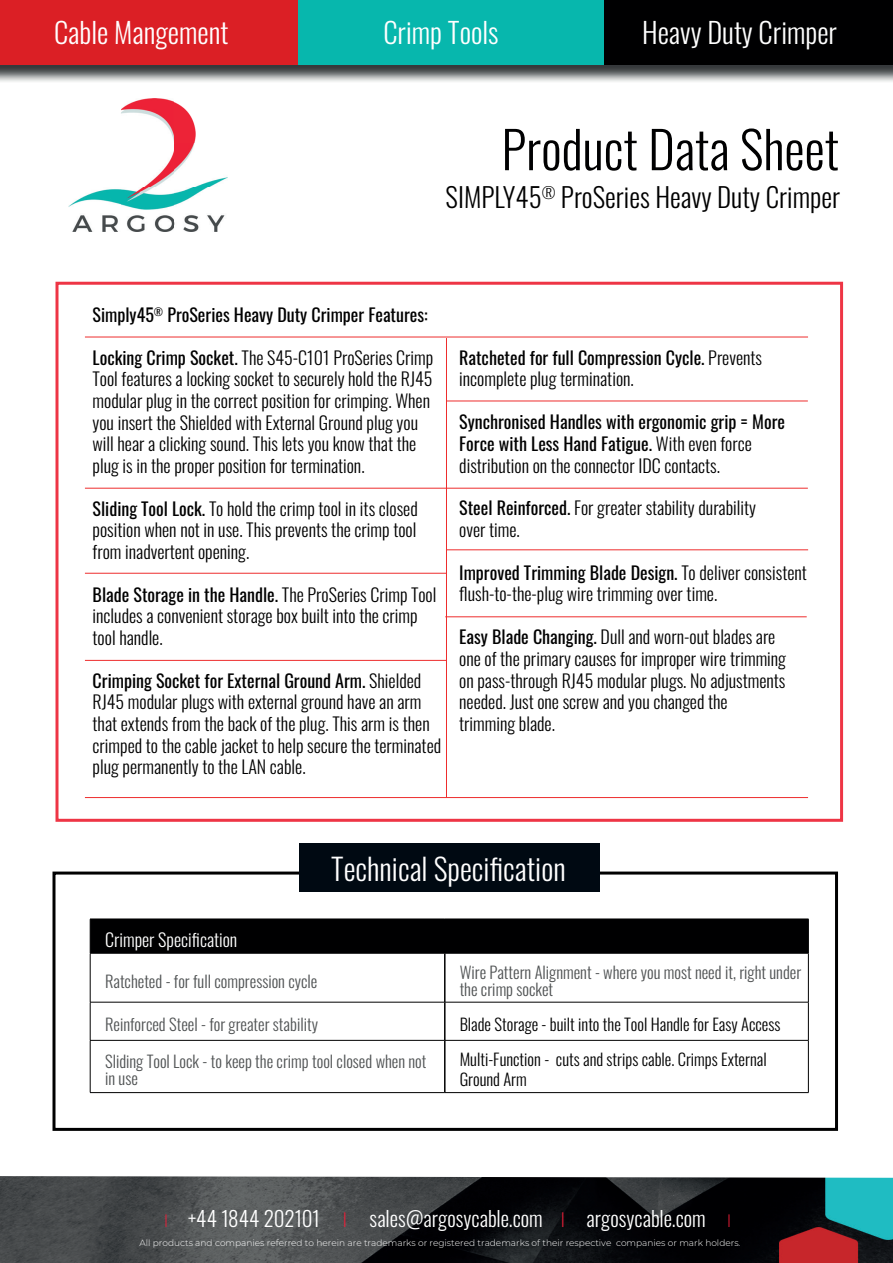
<style>
.page{position:relative;width:893px;height:1263px;background:#fff}
.page>*{position:absolute;margin:0;border:0;box-sizing:border-box;transform-origin:0 0}
.t1{font:300 51px "Oswald";color:#000001}
.t2{font:300 30px "Oswald";color:#fff}
.t3{font:300 28.5px "Oswald";color:#fff}
.t4{font:300 27px "Oswald";color:#000001}
.t5{font:300 21px "Oswald";color:#fff}
.t6{font:300 18px/21.6px "Oswald";color:#000001}
.t7{font:18px/21.6px "Oswald";color:#000001}
.t8{font:300 18px "Oswald";color:#fff}
.t9{font:300 16.5px/16.5px "Oswald";color:#4f5253}
.t10{font:300 16.5px/19.8px "Oswald";color:#000001}
.t11{font:300 9px "Montserrat";color:#fff}
.s1{font-weight:400}
.s2{font-weight:300}
.s3{font-family:"Montserrat";font-size:18px;color:#ed1e38}
.s4{font-family:"Montserrat";color:#ed1e38}
</style>
<div class="page">
<div style="left:56px;top:282px;width:787px;height:540px;border:3px solid #ee3545"></div>
<div style="left:52px;top:871px;width:786px;height:260px;border:3px solid #000001"></div>
<img style="left:68px;top:99px;width:159px;height:133px">
<img style="left:0;top:64px;width:893px;height:18px">
<div style="left:0;top:0;width:893px;height:64px;background:#db1f25"></div>
<div style="left:596px;top:0;width:297px;height:64px;background:#000001"></div>
<div style="left:298px;top:0;width:305px;height:64px;background:#07b7ad"></div>
<img style="left:0;top:1176px;width:893px;height:87px">
<div style="left:299px;top:843px;width:301px;height:48px;background:#000912"></div>
<div style="left:91px;top:920px;width:717px;height:33px;background:#000001"></div>
<hr style="left:90px;top:919px;width:355px;height:1px;background:#000001">
<hr style="left:90px;top:919px;width:1px;height:34px;background:#000001">
<hr style="left:445px;top:919px;width:364px;height:1px;background:#000001">
<hr style="left:808px;top:919px;width:1px;height:34px;background:#000001">
<hr style="left:90px;top:953px;width:355px;height:1px;background:#000001">
<hr style="left:90px;top:953px;width:1px;height:49px;background:#000001">
<hr style="left:445px;top:953px;width:364px;height:1px;background:#000001">
<hr style="left:808px;top:953px;width:1px;height:49px;background:#000001">
<hr style="left:90px;top:1002px;width:355px;height:1px;background:#000001">
<hr style="left:90px;top:1002px;width:1px;height:38px;background:#000001">
<hr style="left:445px;top:1002px;width:364px;height:1px;background:#000001">
<hr style="left:808px;top:1002px;width:1px;height:38px;background:#000001">
<hr style="left:445px;top:1040px;width:364px;height:1px;background:#000001">
<hr style="left:808px;top:1040px;width:1px;height:52px;background:#000001">
<hr style="left:445px;top:1092px;width:364px;height:1px;background:#000001">
<hr style="left:444px;top:919px;width:2px;height:34px;background:#000001">
<hr style="left:444px;top:953px;width:2px;height:49px;background:#000001">
<hr style="left:444px;top:1002px;width:2px;height:38px;background:#000001">
<hr style="left:90px;top:1040px;width:355px;height:1px;background:#000001">
<hr style="left:90px;top:1040px;width:1px;height:52px;background:#000001">
<hr style="left:90px;top:1092px;width:355px;height:1px;background:#000001">
<hr style="left:444px;top:1040px;width:2px;height:52px;background:#000001">
<hr style="left:85px;top:488px;width:723px;height:1px;background:#ee2d2d">
<hr style="left:85px;top:573px;width:361px;height:1px;background:#ee2d2d">
<hr style="left:85px;top:660px;width:361px;height:1px;background:#ee2d2d">
<hr style="left:85px;top:797px;width:723px;height:1px;background:#ee2d2d">
<hr style="left:446px;top:338px;width:1px;height:459px;background:#ee2d2d">
<hr style="left:85px;top:337px;width:723px;height:1px;background:#ee2d2d">
<hr style="left:446px;top:401px;width:362px;height:1px;background:#ee2d2d">
<hr style="left:447px;top:549px;width:361px;height:1px;background:#ee2d2d">
<hr style="left:445px;top:616px;width:362px;height:1px;background:#ee2d2d">
<h3 class="t3" style="left:54px;top:7px;width:176px">Cable Mangement</h3>
<h3 class="t3" style="left:383px;top:7px;width:117px">Crimp Tools</h3>
<h3 class="t3" style="left:642px;top:7px;width:197px">Heavy Duty Crimper</h3>
<h1 class="t1" style="left:501px;top:104px;width:339px">Product Data Sheet</h1>
<h3 class="t4" style="left:446px;top:173px;width:396px">SIMPLY45<sup>®</sup> ProSeries Heavy Duty Crimper</h3>
<p class="t7" style="left:93px;top:302px;width:337px">Simply45<sup>®</sup> ProSeries Heavy Duty Crimper Features:</p>
<p class="t6" style="left:93px;top:345px;width:342px"><span class="s1">Locking Crimp Socket.</span> The S45-C101 ProSeries Crimp Tool features a locking socket to securely hold the RJ45 modular plug in the correct position for crimping. When you insert the Shielded with External Ground plug you will hear a clicking sound. This lets you know that the plug is in the proper position for termination.</p>
<p class="t6" style="left:93px;top:496px;width:327px;text-align:justify"><span class="s1">Sliding Tool Lock.</span> To hold the crimp tool in its closed position when not in use. This prevents the crimp tool from inadvertent opening.</p>
<p class="t6" style="left:93px;top:582px;width:345px"><span class="s1">Blade Storage in the Handle.</span> The ProSeries Crimp Tool includes a convenient storage box built into the crimp tool handle.</p>
<p class="t6" style="left:93px;top:668px;width:350px"><span class="s1">Crimping Socket for External Ground Arm.</span> Shielded RJ45 modular plugs with external ground have an arm that extends from the back of the plug. This arm is then crimped to the cable jacket to help secure the terminated plug permanently to the LAN cable.</p>
<p class="t6" style="left:459px;top:345px;width:304px"><span class="s1">Ratcheted for full Compression Cycle.</span> Prevents incomplete plug termination.</p>
<p class="t7" style="left:459px;top:409px;width:327px">Synchronised Handles with ergonomic grip = More<br>Force with Less Hand Fatigue. <span class="s2">With even force distribution on the connector IDC contacts.</span></p>
<p class="t6" style="left:459px;top:495px;width:298px"><span class="s1">Steel Reinforced.</span> For greater stability durability over time.</p>
<p class="t6" style="left:459px;top:560px;width:349px"><span class="s1">Improved Trimming Blade Design.</span> To deliver consistent flush-to-the-plug wire trimming over time.</p>
<p class="t6" style="left:459px;top:624px;width:328px"><span class="s1">Easy Blade Changing.</span> Dull and worn-out blades are one of the primary causes for improper wire trimming on pass-through RJ45 modular plugs. No adjustments needed. Just one screw and you changed the trimming blade.</p>
<h2 class="t2" style="left:331px;top:842px;width:236px">Technical Specification</h2>
<p class="t8" style="left:105px;top:923px;width:134px">Crimper Specification</p>
<p class="t9" style="left:105px;top:971px;width:214px">Ratcheted - for full compression cycle</p>
<p class="t9" style="left:460px;top:962px;width:343px">Wire Pattern Alignment - where you most need it, right under the crimp socket</p>
<p class="t9" style="left:105px;top:1014px;width:214px">Reinforced Steel - for greater stability</p>
<p class="t10" style="left:460px;top:1013px;width:322px">Blade Storage - built into the Tool Handle for Easy Access</p>
<p class="t9" style="left:105px;top:1051px;width:323px">Sliding Tool Lock - to keep the crimp tool closed when not in use</p>
<p class="t10" style="left:460px;top:1048px;width:308px">Multi-Function - cuts and strips cable. Crimps External<br>Ground Arm</p>
<p class="t5" style="left:164px;top:1199px;width:570px"><span class="s3">I</span> +44 1844 202101 <span class="s4">I</span> sales@argosycable.com <span class="s4">I</span> argosycable.com <span class="s3">I</span></p>
<p class="t11" style="left:139px;top:1237px;width:602px">All products and companies referred to herein are trademarks or registered trademarks of their respective companies or mark holders.</p>
</div>
